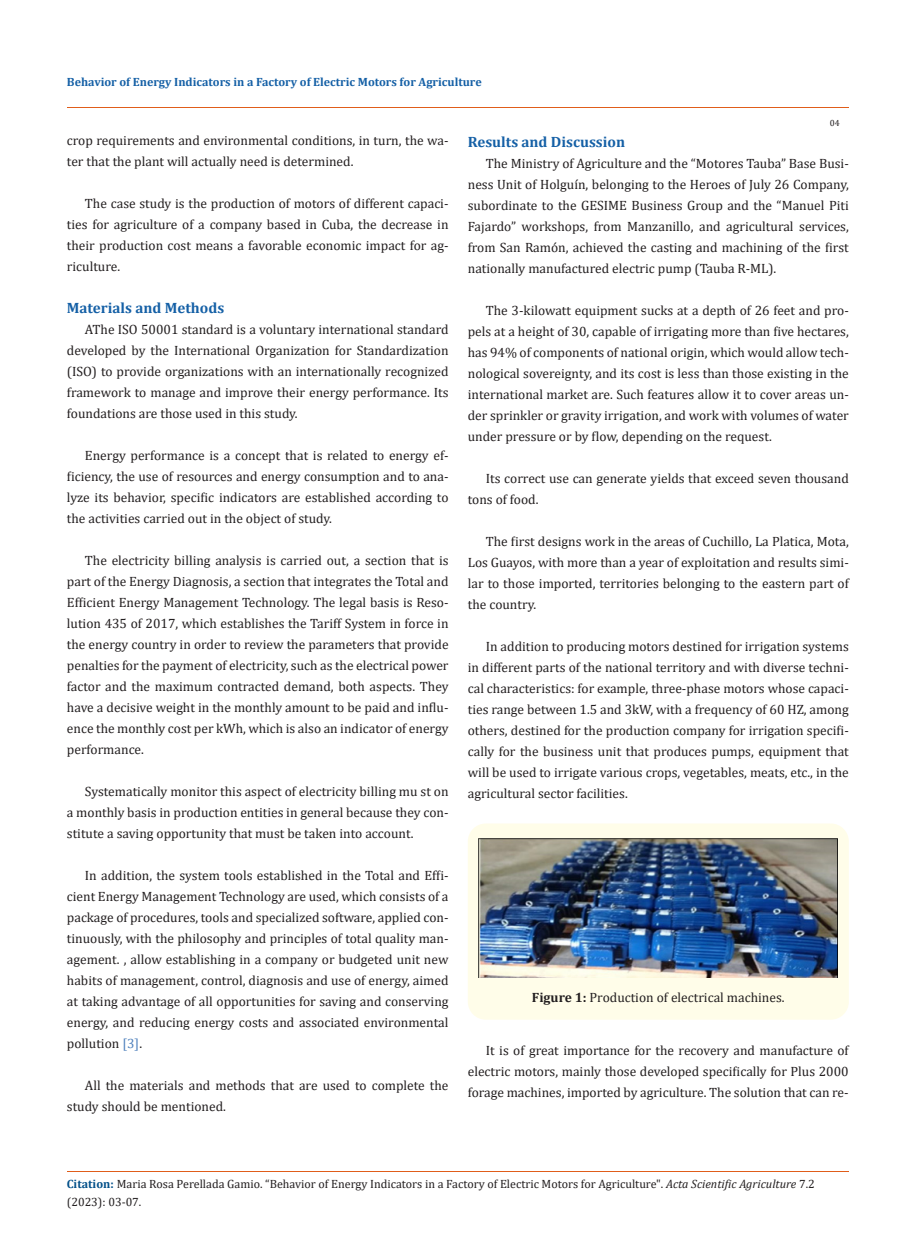
<style>
.page{position:relative;width:917px;height:1260px;background:#fff}
.page>*{position:absolute;margin:0;border:0;box-sizing:border-box;transform-origin:0 0}
._24-OS-Table-caption{font:700 15px "Cambria";color:#1560a6}
.HTML_Preformatted{font:13.5px/21px "Cambria";color:#231f20;text-align:justify}
.List_Paragraph{font:13.5px/21px "Cambria";color:#231f20;text-align:justify}
._24-OS-Table-caption-2{font:13.5px/21px "Cambria";color:#231f20}
.t1{font:12px/18px "Cambria";color:#231f20}
.t2{font:700 12px "Cambria";color:#1560a6}
.t3{font:9px "Cambria";color:#231f20}
.s1{color:#4f81bd}
.s2{font-weight:700}
.s3{font-weight:700;color:#035089}
.s4{font-style:italic}
</style>
<div class="page">
<div style="left:468px;top:824px;width:380px;height:196px;background:#fffde9;border-radius:18px"></div>
<img style="left:478px;top:839px;width:359px;height:139px">
<hr style="left:67px;top:108px;width:781px;height:1px;background:#e05d1a">
<hr style="left:67px;top:1172px;width:781px;height:1px;background:#e05d1a">
<p class="t2" style="left:67px;top:73px;width:416px">Behavior of Energy Indicators in a Factory of Electric Motors for Agriculture</p>
<p class="t3" style="left:829px;top:118px;width:11px">04</p>
<p class="HTML_Preformatted" style="left:67px;top:130px;width:383px">crop requirements and environmental conditions, in turn, the wa&shy;ter that the plant will actually need is determined.</p>
<p class="HTML_Preformatted" style="left:67px;top:193px;width:383px;text-indent:18px">The case study is the production of motors of different capaci&shy;ties for agriculture of a company based in Cuba, the decrease in their production cost means a favorable economic impact for ag&shy;riculture.</p>
<p class="_24-OS-Table-caption" style="left:67px;top:298px;width:159px">Materials and Methods</p>
<p class="HTML_Preformatted" style="left:67px;top:319px;width:383px;text-indent:18px">AThe ISO 50001 standard is a voluntary international standard developed by the International Organization for Standardization (ISO) to provide organizations with an internationally recognized framework to manage and improve their energy performance. Its foundations are those used in this study.</p>
<p class="HTML_Preformatted" style="left:67px;top:445px;width:383px;text-indent:18px">Energy performance is a concept that is related to energy ef&shy;ficiency, the use of resources and energy consumption and to ana&shy;lyze its behavior, specific indicators are established according to the activities carried out in the object of study.</p>
<p class="HTML_Preformatted" style="left:67px;top:550px;width:383px;text-indent:18px">The electricity billing analysis is carried out, a section that is part of the Energy Diagnosis, a section that integrates the Total and Efficient Energy Management Technology. The legal basis is Reso&shy;lution 435 of 2017, which establishes the Tariff System in force in the energy country in order to review the parameters that provide penalties for the payment of electricity, such as the electrical power factor and the maximum contracted demand, both aspects. They have a decisive weight in the monthly amount to be paid and influ&shy;ence the monthly cost per kWh, which is also an indicator of energy performance.</p>
<p class="HTML_Preformatted" style="left:67px;top:781px;width:383px;text-indent:18px">Systematically monitor this aspect of electricity billing mu st on a monthly basis in production entities in general because they con&shy;stitute a saving opportunity that must be taken into account.</p>
<p class="HTML_Preformatted" style="left:67px;top:865px;width:383px;text-indent:18px">In addition, the system tools established in the Total and Effi&shy;cient Energy Management Technology are used, which consists of a package of procedures, tools and specialized software, applied con&shy;tinuously, with the philosophy and principles of total quality man&shy;agement. , allow establishing in a company or budgeted unit new habits of management, control, diagnosis and use of energy, aimed at taking advantage of all opportunities for saving and conserving energy, and reducing energy costs and associated environmental pollution <span class="s1">[3]</span>.</p>
<p class="_24-OS-Table-caption-2" style="left:67px;top:1075px;width:383px;text-indent:18px">All the materials and methods that are used to complete the study should be mentioned.</p>
<p class="_24-OS-Table-caption" style="left:468px;top:131px;width:159px">Results and Discussion</p>
<p class="List_Paragraph" style="left:468px;top:152px;width:382px;text-indent:18px">The Ministry of Agriculture and the “Motores Tauba” Base Busi&shy;ness Unit of Holguín, belonging to the Heroes of July 26 Company, subordinate to the GESIME Business Group and the “Manuel Piti Fajardo” workshops, from Manzanillo, and agricultural services, from San Ramón, achieved the casting and machining of the first nationally manufactured electric pump (Tauba R-ML).</p>
<p class="List_Paragraph" style="left:468px;top:299px;width:382px;text-indent:18px">The 3-kilowatt equipment sucks at a depth of 26 feet and pro&shy;pels at a height of 30, capable of irrigating more than five hectares, has 94% of components of national origin, which would allow tech&shy;nological sovereignty, and its cost is less than those existing in the international market are. Such features allow it to cover areas un&shy;der sprinkler or gravity irrigation, and work with volumes of water under pressure or by flow, depending on the request.</p>
<p class="HTML_Preformatted" style="left:468px;top:467px;width:382px;text-indent:18px">Its correct use can generate yields that exceed seven thousand tons of food.</p>
<p class="HTML_Preformatted" style="left:468px;top:530px;width:382px;text-indent:18px">The first designs work in the areas of Cuchillo, La Platica, Mota, Los Guayos, with more than a year of exploitation and results simi&shy;lar to those imported, territories belonging to the eastern part of the country.</p>
<p class="HTML_Preformatted" style="left:468px;top:635px;width:382px;text-indent:18px">In addition to producing motors destined for irrigation systems in different parts of the national territory and with diverse techni&shy;cal characteristics: for example, three-phase motors whose capaci&shy;ties range between 1.5 and 3kW, with a frequency of 60 HZ, among others, destined for the production company for irrigation specifi&shy;cally for the business unit that produces pumps, equipment that will be used to irrigate various crops, vegetables, meats, etc., in the agricultural sector facilities.</p>
<p class="HTML_Preformatted" style="left:532px;top:987px;width:254px"><span class="s2">Figure 1:</span> Production of electrical machines.</p>
<p class="List_Paragraph" style="left:468px;top:1039px;width:382px;text-indent:18px">It is of great importance for the recovery and manufacture of electric motors, mainly those developed specifically for Plus 2000 forage machines, imported by agriculture. The solution that can re-</p>
<p class="t1" style="left:67px;top:1175px;width:749px"><span class="s3">Citation:</span> Maria Rosa Perellada Gamio. “Behavior of Energy Indicators in a Factory of Electric Motors for Agriculture". <span class="s4">Acta Scientific Agriculture</span> 7.2 (2023): 03-07.</p>
</div>
